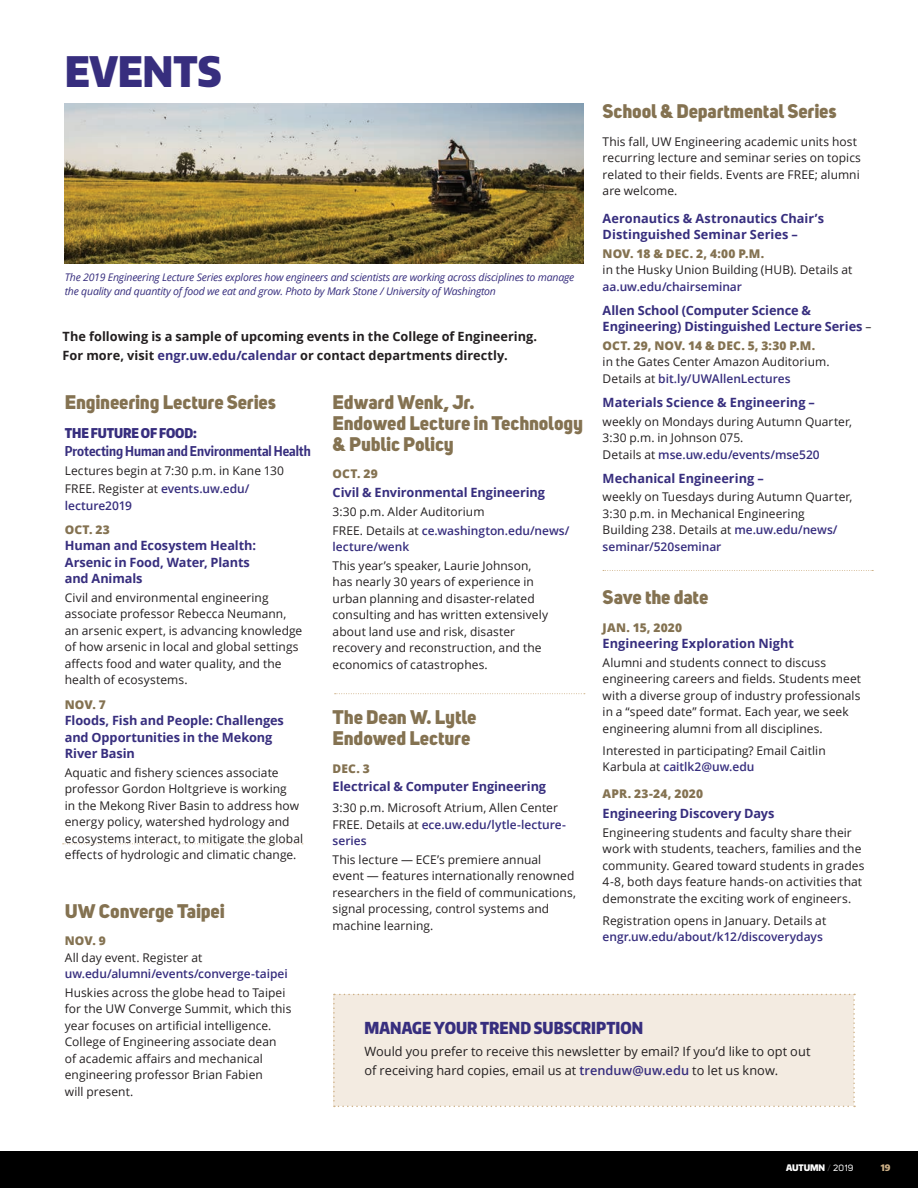
<style>
.page{position:relative;width:918px;height:1188px;background:#fff}
.page>*{position:absolute;margin:0;border:0;box-sizing:border-box;transform-origin:0 0}
.t1{font:900 42px "Encode Sans Condensed";letter-spacing:-.01em;color:#372e7e}
.t2{font:800 19.5px/21px "Uni Sans";letter-spacing:-.01em;color:#847251}
.t3{font:900 16.5px "Encode Sans Compressed";letter-spacing:.005em;color:#372e7e}
.t4{font:700 13.5px/18px "Encode Sans Compressed";letter-spacing:-.005em;color:#372e7e}
.t5{font:700 12.75px/16.5px "Open Sans";letter-spacing:-.005em;color:#372e7e}
.t6{font:700 12.75px/18.8px "Open Sans";letter-spacing:.005em;color:#231f20}
.t7{font:12.75px/18.8px "Open Sans";letter-spacing:.005em;color:#231f20}
.t8{font:12px/16.5px "Open Sans";letter-spacing:.005em;color:#231f20}
.t9{font:600 12px/16.5px "Open Sans";letter-spacing:-.005em;color:#372e7e}
.t10{font:800 12px "Open Sans";letter-spacing:.02em;color:#847251}
.t11{font:italic 10.5px/14.2px "Open Sans";letter-spacing:-.02em;color:#372e7e}
.t12{font:900 9px "Encode Sans Condensed";letter-spacing:-.01em;color:#fff}
.t13{font:900 9px "Encode Sans Condensed";color:#cdb086}
.s1{font-weight:800;color:#847251}
.s2{font-weight:600;color:#372e7e}
.s3{font-weight:400;font-size:12px;color:#231f20}
.s4{color:#372e7e}
.s5{font-weight:900}
.s6{font-weight:400;color:#231f20}
.s7{font-family:"Uni Sans";font-weight:100}
.s8{font-family:"Uni Sans";font-weight:400}
</style>
<div class="page">
<div style="left:0;top:1151px;width:918px;height:37px;background:#000"></div>
<img style="left:65px;top:104px;width:518px;height:160px">
<div style="left:333px;top:994px;width:522px;height:113px;background:#f3ebe1"></div>
<svg style="left:63px;top:843px;width:240px;height:1px"></svg>
<svg style="left:335px;top:693px;width:250px;height:1px"></svg>
<svg style="left:603px;top:570px;width:270px;height:1px"></svg>
<p class="t1" style="left:65px;top:43px;width:158px">EVENTS</p>
<p class="t2" style="left:603px;top:101px;width:236px">School &amp; Departmental Series</p>
<p class="t8" style="left:603px;top:133px;width:260px">This fall, UW Engineering academic units host recurring lecture and seminar series on topics related to their fields. Events are FREE; alumni are welcome.</p>
<p class="t5" style="left:603px;top:209px;width:223px">Aeronautics &amp; Astronautics Chair’s<br>Distinguished Seminar Series –</p>
<p class="t8" style="left:603px;top:245px;width:251px"><span class="s1">NOV. 18 &amp; DEC. 2, 4:00 P.M.<br></span>in the Husky Union Building (HUB). Details at <span class="s2">aa.uw.edu/chairseminar</span></p>
<p class="t5" style="left:603px;top:302px;width:270px">Allen School (Computer Science &amp;<br>Engineering) Distinguished Lecture Series <span class="s3">–</span></p>
<p class="t8" style="left:603px;top:337px;width:228px"><span class="s1">OCT. 29, NOV. 14 &amp; DEC. 5, 3:30 P.M.<br></span>in the Gates Center Amazon Auditorium.<br>Details at <span class="s2">bit.ly/UWAllenLectures</span></p>
<p class="t5" style="left:603px;top:394px;width:214px">Materials Science &amp; Engineering –</p>
<p class="t8" style="left:603px;top:413px;width:251px">weekly on Mondays during Autumn Quarter,<br>3:30 p.m. in Johnson 075.<br>Details at <span class="s2">mse.uw.edu/events/mse520</span></p>
<p class="t5" style="left:603px;top:469px;width:163px">Mechanical Engineering –</p>
<p class="t8" style="left:603px;top:488px;width:251px">weekly on Tuesdays during Autumn Quarter, 3:30 p.m. in Mechanical Engineering Building 238. Details at <span class="s2">me.uw.edu/news/ seminar/520seminar</span></p>
<p class="t2" style="left:603px;top:586px;width:107px">Save the date</p>
<p class="t10" style="left:603px;top:618px;width:81px">JAN. 15, 2020</p>
<p class="t5" style="left:603px;top:635px;width:193px">Engineering Exploration Night</p>
<p class="t8" style="left:603px;top:654px;width:260px">Alumni and students connect to discuss engineering careers and fields. Students meet with a diverse group of industry professionals in a “speed date” format. Each year, we seek engineering alumni from all disciplines.</p>
<p class="t8" style="left:603px;top:742px;width:225px">Interested in participating? Email Caitlin<br>Karbula at <span class="s2">caitlk2@uw.edu</span></p>
<p class="t10" style="left:603px;top:785px;width:102px">APR. 23-24, 2020</p>
<p class="t5" style="left:603px;top:805px;width:173px">Engineering Discovery Days</p>
<p class="t8" style="left:603px;top:824px;width:263px">Engineering students and faculty share their work with students, teachers, families and the community. Geared toward students in grades 4-8, both days feature hands-on activities that demonstrate the exciting work of engineers.</p>
<p class="t8" style="left:603px;top:912px;width:225px">Registration opens in January. Details at <span class="s2">engr.uw.edu/about/k12/discoverydays</span></p>
<p class="t11" style="left:65px;top:269px;width:511px">The 2019 Engineering Lecture Series explores how engineers and scientists are working across disciplines to manage the quality and quantity of food we eat and grow. Photo by Mark Stone / University of Washington</p>
<p class="t6" style="left:63px;top:327px;width:476px">The following is a sample of upcoming events in the College of Engineering.<br>For more, visit <span class="s4">engr.uw.edu/calendar</span> or contact departments directly.</p>
<p class="t2" style="left:65px;top:391px;width:213px">Engineering Lecture Series</p>
<p class="t4" style="left:65px;top:423px;width:248px"><span class="s5">THE FUTURE OF FOOD:<br></span>Protecting Human and Environmental Health</p>
<p class="t8" style="left:65px;top:462px;width:221px">Lectures begin at 7:30 p.m. in Kane 130</p>
<p class="t9" style="left:65px;top:480px;width:186px"><span class="s6">FREE. Register at</span> events.uw.edu/ lecture2019</p>
<p class="t10" style="left:65px;top:520px;width:47px">OCT. 23</p>
<p class="t5" style="left:65px;top:537px;width:193px">Human and Ecosystem Health:<br>Arsenic in Food, Water, Plants and Animals</p>
<p class="t8" style="left:65px;top:589px;width:239px">Civil and environmental engineering associate professor Rebecca Neumann, an arsenic expert, is advancing knowledge of how arsenic in local and global settings affects food and water quality, and the health of ecosystems.</p>
<p class="t10" style="left:65px;top:695px;width:42px">NOV. 7</p>
<p class="t5" style="left:65px;top:712px;width:221px">Floods, Fish and People: Challenges and Opportunities in the Mekong<br>River Basin</p>
<p class="t8" style="left:65px;top:764px;width:240px">Aquatic and fishery sciences associate professor Gordon Holtgrieve is working<br>in the Mekong River Basin to address how energy policy, watershed hydrology and ecosystems interact, to mitigate the global effects of hydrologic and climatic change.</p>
<p class="t2" style="left:333px;top:391px;width:252px">Edward Wenk, Jr.<br>Endowed Lecture in Technology &amp; Public Policy</p>
<p class="t10" style="left:333px;top:465px;width:47px">OCT. 29</p>
<p class="t5" style="left:333px;top:484px;width:214px">Civil &amp; Environmental Engineering</p>
<p class="t8" style="left:333px;top:502px;width:238px;line-height:18.8px">3:30 p.m. Alder Auditorium<br>FREE. Details at <span class="s2">ce.washington.edu/news/</span></p>
<p class="t9" style="left:333px;top:538px;width:78px">lecture/wenk</p>
<p class="t8" style="left:333px;top:557px;width:217px">This year’s speaker, Laurie Johnson, has nearly 30 years of experience in urban planning and disaster-related consulting and has written extensively about land use and risk, disaster recovery and reconstruction, and the economics of catastrophes.</p>
<p class="t2" style="left:333px;top:707px;width:145px">The Dean W. Lytle<br>Endowed Lecture</p>
<p class="t10" style="left:333px;top:759px;width:39px">DEC. 3</p>
<p class="t5" style="left:333px;top:778px;width:215px">Electrical &amp; Computer Engineering</p>
<p class="t8" style="left:333px;top:799px;width:235px">3:30 p.m. Microsoft Atrium, Allen Center<br>FREE. Details at <span class="s2">ece.uw.edu/lytle-lecture&shy;series</span></p>
<p class="t8" style="left:333px;top:851px;width:245px">This lecture — ECE’s premiere annual<br>event — features internationally renowned researchers in the field of communications, signal processing, control systems and machine learning.</p>
<p class="t2" style="left:65px;top:900px;width:162px">UW Converge Taipei</p>
<p class="t10" style="left:65px;top:932px;width:42px">NOV. 9</p>
<p class="t9" style="left:65px;top:949px;width:224px"><span class="s6">All day event. Register at </span>uw.edu/alumni/events/converge-taipei</p>
<p class="t8" style="left:65px;top:984px;width:228px">Huskies across the globe head to Taipei for the UW Converge Summit, which this year focuses on artificial intelligence.<br>College of Engineering associate dean<br>of academic affairs and mechanical engineering professor Brian Fabien<br>will present.</p>
<p class="t3" style="left:364px;top:1017px;width:280px">MANAGE YOUR TREND SUBSCRIPTION</p>
<p class="t7" style="left:364px;top:1042px;width:448px">Would you prefer to receive this newsletter by email? If you’d like to opt out of receiving hard copies, email us at <span class="s2">trenduw@uw.edu</span> to let us know.</p>
<p class="t12" style="left:786px;top:1162px;width:69px">AUTUMN <span class="s7">/</span> <span class="s8">2019</span></p>
<p class="t13" style="left:881px;top:1162px;width:11px">19</p>
</div>
